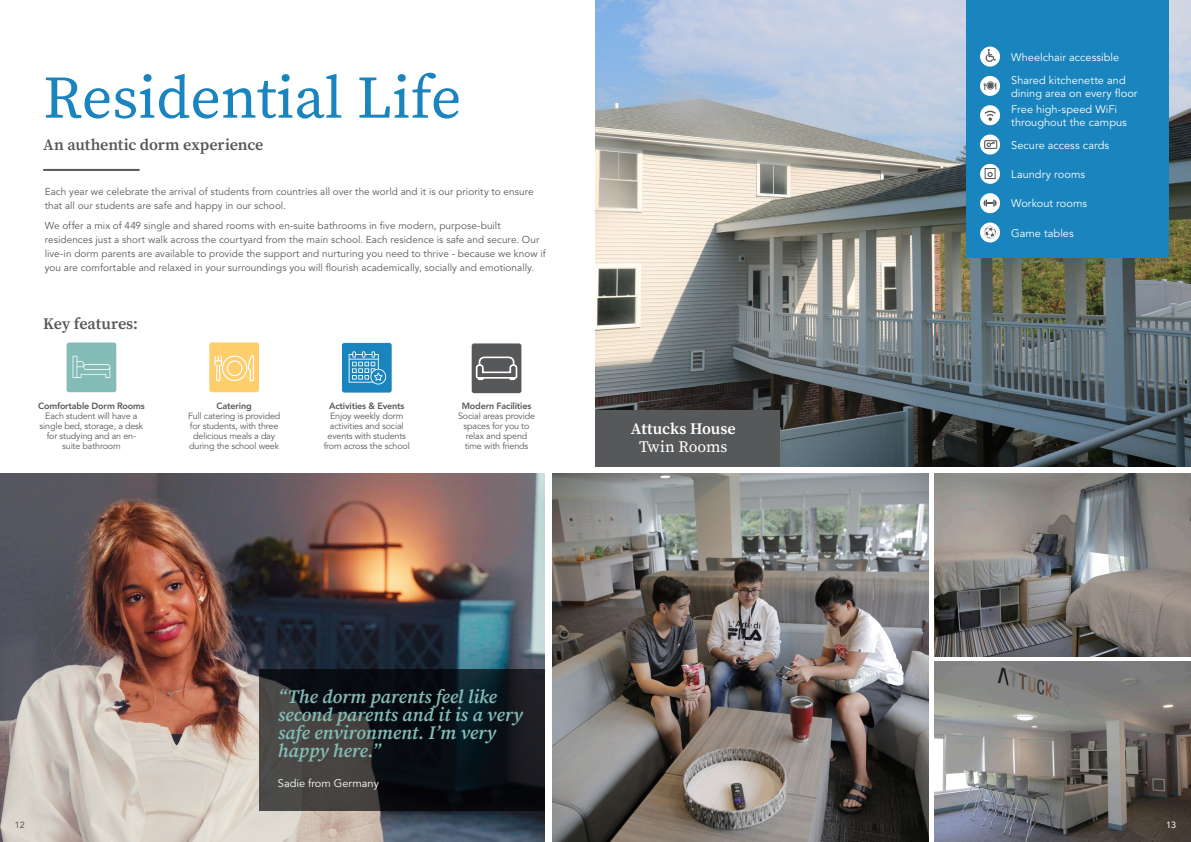
<style>
.page{position:relative;width:1191px;height:842px;background:#fff}
.page>*{position:absolute;margin:0;border:0;box-sizing:border-box;transform-origin:0 0}
._07_Sub_Heads_Blue{font:60px "Source Serif Pro";color:#1984bd}
.t1{font:italic 19px/18px "Source Serif Variable";color:#83bcb6}
._06a_Title_Sub_head{font:600 16px "Source Serif Pro";letter-spacing:-.005em;color:#57585a}
._06a_Title_Sub_head-2{font:600 16px "Source Serif Pro";letter-spacing:-.005em;color:#fff}
._06a_Title_Sub_head-3{font:16px "Source Serif Pro";color:#fff}
._04_Body_Copy{font:11px/13px "Avenir LT Std";color:#fff}
.Labels_white_bold{font:10px/14px "Avenir LT Std";letter-spacing:.005em;color:#57585a}
._01b_Icon_Body{font:9px/10px "Avenir LT Std";letter-spacing:-.02em;color:#57585a;text-align:center}
._01b_Icon_Body-2{font:800 9px "Avenir LT Std";letter-spacing:-.02em;color:#57585a}
.t2{font:9px "Avenir LT Std";color:#57585a}
.t3{font:9px "Avenir LT Std";color:#fff}
</style>
<div class="page">
<img style="left:595px;top:0;width:596px;height:466px">
<img style="left:935px;top:662px;width:256px;height:180px">
<div style="left:67px;top:342px;width:49px;height:50px;background:#83bcb6;border-radius:2px"></div>
<div style="left:209px;top:342px;width:50px;height:50px;background:#fecd6c;border-radius:2px"></div>
<div style="left:342px;top:343px;width:50px;height:50px;background:#1984bd;border-radius:2px"></div>
<hr style="left:43px;top:169px;width:97px;height:2px;background:#57585a">
<div style="left:595px;top:410px;width:185px;height:56px;background:#57585a"></div>
<div style="left:966px;top:0;width:202px;height:257px;background:#1984bd"></div>
<img style="left:0;top:473px;width:544px;height:369px">
<svg style="left:259px;top:669px;width:285px;height:142px;background:#1d2023"></svg>
<div style="left:980px;top:47px;width:20px;height:20px;background:#fff;border-radius:50%"></div>
<svg style="left:985px;top:49px;width:10px;height:13px"></svg>
<div style="left:980px;top:76px;width:20px;height:20px;background:#fff;border-radius:50%"></div>
<svg style="left:983px;top:81px;width:13px;height:9px"></svg>
<div style="left:987px;top:82px;width:6px;height:7px;background:#57585a;border-radius:50%"></div>
<div style="left:980px;top:105px;width:20px;height:20px;background:#fff;border-radius:50%"></div>
<svg style="left:984px;top:111px;width:12px;height:10px"></svg>
<svg style="left:980px;top:135px;width:20px;height:20px"></svg>
<div style="left:984px;top:140px;width:13px;height:9px;border:1px solid #57585a"></div>
<svg style="left:986px;top:141px;width:10px;height:6px"></svg>
<svg style="left:980px;top:164px;width:20px;height:20px"></svg>
<div style="left:984px;top:168px;width:11px;height:11px;border:1px solid #57585a"></div>
<svg style="left:987px;top:172px;width:5px;height:5px"></svg>
<div style="left:980px;top:193px;width:20px;height:20px;background:#fff;border-radius:50%"></div>
<svg style="left:983px;top:199px;width:14px;height:8px"></svg>
<svg style="left:980px;top:222px;width:20px;height:20px"></svg>
<svg style="left:983px;top:226px;width:13px;height:13px"></svg>
<div style="left:472px;top:343px;width:49px;height:50px;background:#57585a;border-radius:2px"></div>
<svg style="left:214px;top:355px;width:40px;height:26px"></svg>
<svg style="left:349px;top:351px;width:37px;height:34px"></svg>
<svg style="left:72px;top:355px;width:39px;height:23px"></svg>
<svg style="left:476px;top:357px;width:41px;height:23px"></svg>
<img style="left:553px;top:473px;width:375px;height:369px">
<img style="left:935px;top:473px;width:256px;height:184px">
<p class="_07_Sub_Heads_Blue" style="left:43px;top:63px;width:420px">Residential Life</p>
<p class="_06a_Title_Sub_head" style="left:43px;top:136px;width:222px">An authentic dorm experience</p>
<p class="Labels_white_bold" style="left:45px;top:185px;width:490px">Each year we celebrate the arrival of students from countries all over the world and it is our priority to ensure that all our students are safe and happy in our school.</p>
<p class="Labels_white_bold" style="left:45px;top:219px;width:502px">We offer a mix of 449 single and shared rooms with en-suite bathrooms in five modern, purpose-built residences just a short walk across the courtyard from the main school. Each residence is safe and secure. Our live-in dorm parents are available to provide the support and nurturing you need to thrive - because we know if you are comfortable and relaxed in your surroundings you will flourish academically, socially and emotionally.</p>
<p class="_06a_Title_Sub_head" style="left:43px;top:314px;width:96px">Key features:</p>
<p class="_01b_Icon_Body-2" style="left:38px;top:401px;width:108px">Comfortable Dorm Rooms</p>
<p class="_01b_Icon_Body" style="left:40px;top:411px;width:105px">Each student will have a single bed, storage, a desk for studying and an en&shy;suite bathroom</p>
<p class="_01b_Icon_Body-2" style="left:217px;top:401px;width:37px">Catering</p>
<p class="_01b_Icon_Body" style="left:188px;top:411px;width:94px">Full catering is provided for students, with three delicious meals a day during the school week</p>
<p class="_01b_Icon_Body-2" style="left:329px;top:401px;width:77px">Activities &amp; Events</p>
<p class="_01b_Icon_Body" style="left:324px;top:411px;width:88px">Enjoy weekly dorm activities and social events with students from across the school</p>
<p class="_01b_Icon_Body-2" style="left:462px;top:401px;width:71px">Modern Facilities</p>
<p class="_01b_Icon_Body" style="left:458px;top:412px;width:78px">Social areas provide spaces for you to relax and spend time with friends</p>
<p class="_06a_Title_Sub_head-2" style="left:631px;top:419px;width:106px">Attucks House</p>
<p class="_06a_Title_Sub_head-3" style="left:639px;top:437px;width:90px">Twin Rooms</p>
<p class="t1" style="left:278px;top:688px;width:246px">“The dorm parents feel like second parents and it is a very safe environment. I’m very happy here.”</p>
<p class="_04_Body_Copy" style="left:278px;top:777px;width:103px">Sadie from Germany</p>
<p class="_04_Body_Copy" style="left:1011px;top:51px;width:110px">Wheelchair accessible</p>
<p class="_04_Body_Copy" style="left:1011px;top:74px;width:128px">Shared kitchenette and dining area on every floor</p>
<p class="_04_Body_Copy" style="left:1011px;top:103px;width:117px">Free high-speed WiFi throughout the campus</p>
<p class="_04_Body_Copy" style="left:1011px;top:139px;width:100px">Secure access cards</p>
<p class="_04_Body_Copy" style="left:1011px;top:168px;width:75px">Laundry rooms</p>
<p class="_04_Body_Copy" style="left:1011px;top:197px;width:77px">Workout rooms</p>
<p class="_04_Body_Copy" style="left:1011px;top:227px;width:64px">Game tables</p>
<p class="t2" style="left:15px;top:820px;width:12px">12</p>
<p class="t3" style="left:1166px;top:820px;width:12px">13</p>
</div>
